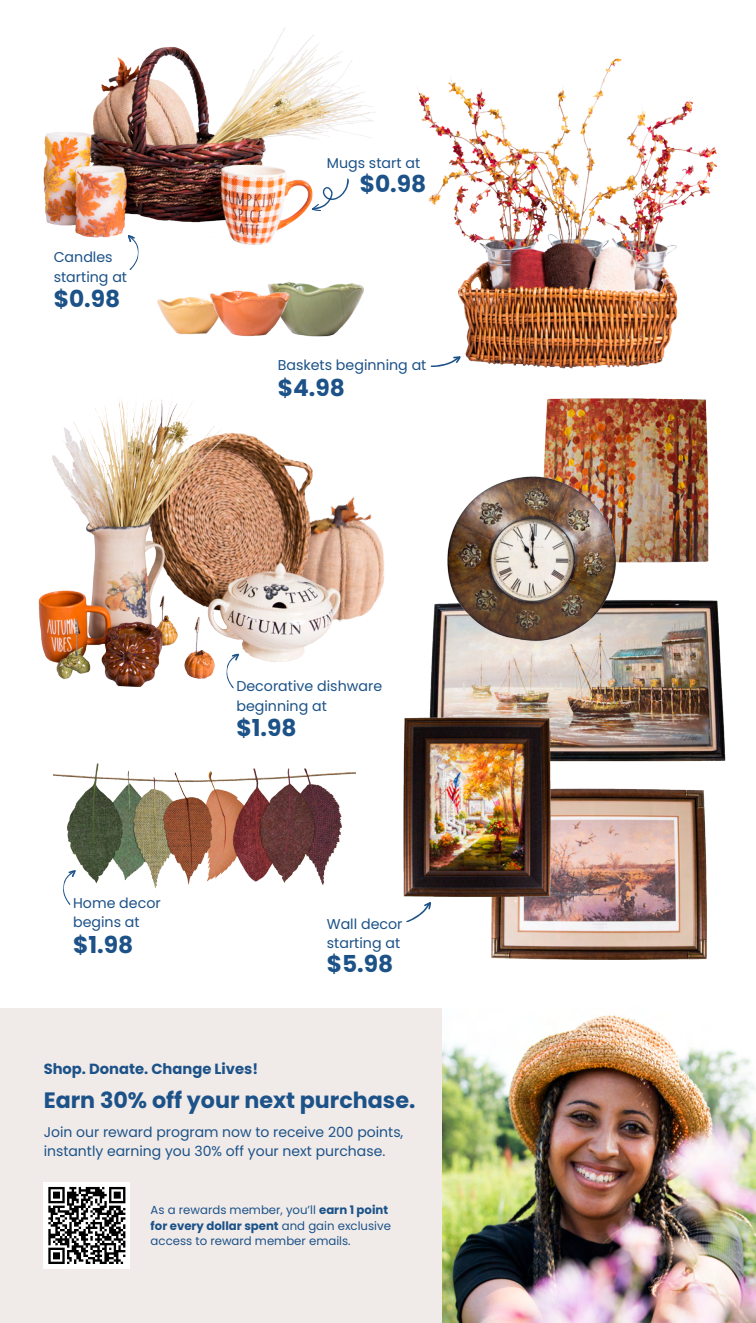
<style>
.page{position:relative;width:756px;height:1323px;background:#fff}
.page>*{position:absolute;margin:0;border:0;box-sizing:border-box;transform-origin:0 0}
.t1{font:700 23.28px "Poppins";color:#1c5288}
.t2{font:700 22.22px "Poppins";color:#1c5288}
.t3{font:700 14.7px "Poppins";color:#1c5288}
.t4{font:14.17px/19.4px "Poppins";color:#1c5288}
.t5{font:14px/18.7px "Poppins";color:#1c5288}
.t6{font:11.72px/15.6px "Poppins";color:#1c5288}
.s1{font-weight:700}
</style>
<div class="page">
<img style="left:418px;top:58px;width:300px;height:311px">
<img style="left:44px;top:27px;width:332px;height:218px">
<img style="left:340px;top:496px;width:45px;height:126px">
<img style="left:38px;top:397px;width:302px;height:289px">
<img style="left:53px;top:764px;width:302px;height:125px">
<img style="left:295px;top:283px;width:69px;height:54px">
<img style="left:158px;top:297px;width:50px;height:38px">
<img style="left:208px;top:282px;width:87px;height:55px">
<svg style="left:226px;top:653px;width:13px;height:36px"></svg>
<svg style="left:127px;top:235px;width:12px;height:35px"></svg>
<svg style="left:312px;top:178px;width:37px;height:33px"></svg>
<svg style="left:430px;top:356px;width:31px;height:11px"></svg>
<svg style="left:63px;top:870px;width:13px;height:35px"></svg>
<div style="left:0;top:1008px;width:755px;height:315px;background:#f0ebe9"></div>
<div style="left:44px;top:1182px;width:86px;height:87px;background:#fff"></div>
<svg style="left:48px;top:1186px;width:78px;height:78px"></svg>
<img style="left:443px;top:1008px;width:313px;height:315px">
<img style="left:492px;top:789px;width:215px;height:170px">
<img style="left:428px;top:600px;width:298px;height:163px">
<img style="left:403px;top:718px;width:147px;height:178px">
<img style="left:543px;top:398px;width:165px;height:165px">
<img style="left:447px;top:476px;width:169px;height:165px">
<svg style="left:406px;top:902px;width:26px;height:20px"></svg>
<p class="t4" style="left:54px;top:247px;width:75px">Candles starting at</p>
<h1 class="t1" style="left:54px;top:285px;width:68px">$0.98</h1>
<p class="t4" style="left:327px;top:153px;width:95px">Mugs start at</p>
<h1 class="t1" style="left:360px;top:170px;width:68px">$0.98</h1>
<p class="t4" style="left:278px;top:356px;width:150px">Baskets beginning at</p>
<h1 class="t1" style="left:278px;top:374px;width:69px">$4.98</h1>
<p class="t4" style="left:73px;top:893px;width:89px">Home decor begins at</p>
<h1 class="t1" style="left:73px;top:931px;width:62px">$1.98</h1>
<p class="t4" style="left:236px;top:677px;width:147px">Decorative dishware beginning at</p>
<h1 class="t1" style="left:236px;top:715px;width:62px">$1.98</h1>
<p class="t4" style="left:327px;top:915px;width:77px;line-height:18.9px">Wall decor starting at</p>
<h1 class="t1" style="left:327px;top:951px;width:68px">$5.98</h1>
<p class="t3" style="left:44px;top:1061px;width:216px">Shop. Donate. Change Lives!</p>
<h2 class="t2" style="left:44px;top:1088px;width:373px">Earn 30% off your next purchase.</h2>
<p class="t5" style="left:44px;top:1123px;width:361px">Join our reward program now to receive 200 points, instantly earning you 30% off your next purchase.</p>
<p class="t6" style="left:151px;top:1202px;width:242px">As a rewards member, you’ll <span class="s1">earn 1 point for every dollar spent</span> and gain exclusive access to reward member emails.</p>
</div>
